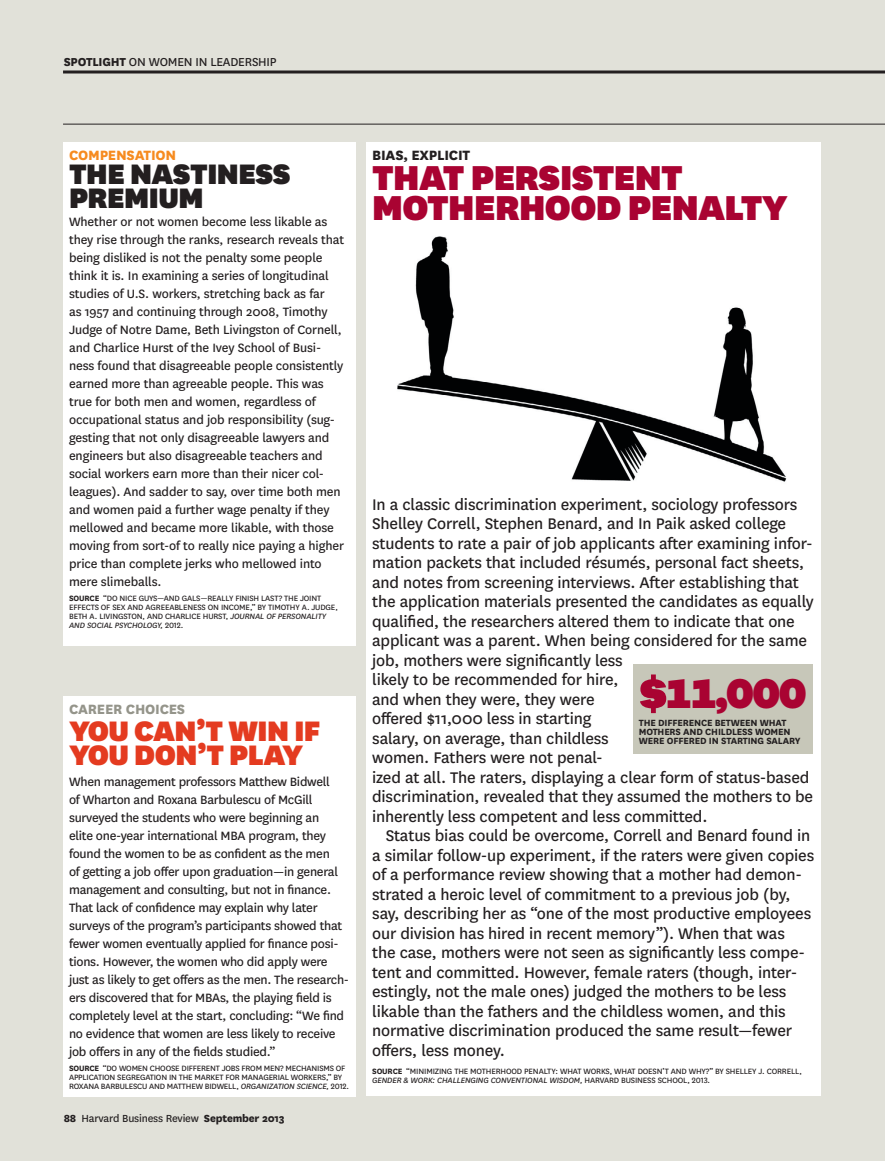
<style>
.page{position:relative;width:885px;height:1161px;background:#fff}
.page>*{position:absolute;margin:0;border:0;box-sizing:border-box;transform-origin:0 0}
.t1{font:900 48.75px "National HBR";color:#a90332}
.t2{font:900 40.5px/30px "National HBR";color:#a90332}
.t3{font:900 33px/24px "National HBR";color:#e43b20}
.t4{font:900 33px/24px "National HBR";color:#231f20}
.t5{font:18px/19.5px "National HBR";letter-spacing:-.01em;color:#231f20}
.t6{font:800 15.75px "National HBR";letter-spacing:-.015em;color:#231f20}
.t7{font:800 15.75px "National HBR";letter-spacing:-.015em;color:#94948a}
.t8{font:800 15.75px "National HBR";letter-spacing:-.015em;color:#f68b1f}
.t9{font:14.1px/18px "National HBR";letter-spacing:-.015em;color:#231f20}
.t10{font:13.5px "National HBR";color:#231f20}
.t11{font:12px "National HBR";letter-spacing:-.015em;color:#231f20}
.t12{font:700 10.5px/9px "National HBR";letter-spacing:-.015em;color:#231f20}
.t13{font:9px/9px "National HBR";letter-spacing:-.015em;color:#231f20}
.s1{font-weight:800}
.s2{font-weight:700}
.s3{font-style:italic}
.s4{font-size:57.75px}
</style>
<div class="page">
<div style="left:0;top:0;width:884px;height:1161px;background:#e1e1d9"></div>
<div style="left:63px;top:142px;width:292px;height:504px;background:#fff"></div>
<div style="left:366px;top:142px;width:454px;height:954px;background:#fff"></div>
<div style="left:63px;top:696px;width:292px;height:400px;background:#fff"></div>
<div style="left:632px;top:664px;width:180px;height:90px;background:#c7c7b9"></div>
<img style="left:397px;top:236px;width:390px;height:246px">
<hr style="left:63px;top:124px;width:821px;height:1px;background:#231f20">
<svg style="left:63px;top:70px;width:821px;height:4px;background:#524f4e"></svg>
<p class="t10" style="left:64px;top:53px;width:214px"><span class="s1">SPOTLIGHT</span> ON WOMEN IN LEADERSHIP</p>
<p class="t8" style="left:69px;top:144px;width:109px">COMPENSATION</p>
<h3 class="t4" style="left:69px;top:160px;width:223px">THE NASTINESS<br>PREMIUM</h3>
<p class="t9" style="left:69px;top:212px;width:276px">Whether or not women become less likable as they rise through the ranks, research reveals that being disliked is not the penalty some people think it is. In examining a series of longitudinal studies of U.S. workers, stretching back as far<br>as 1957 and continuing through 2008, Timothy Judge of Notre Dame, Beth Livingston of Cornell, and Charlice Hurst of the Ivey School of Busi&shy;ness found that disagreeable people consistently earned more than agreeable people. This was true for both men and women, regardless of occupational status and job responsibility (sug&shy;gesting that not only disagreeable lawyers and engineers but also disagreeable teachers and social workers earn more than their nicer col&shy;leagues). And sadder to say, over time both men and women paid a further wage penalty if they mellowed and became more likable, with those moving from sort-of to really nice paying a higher price than complete jerks who mellowed into mere slimeballs.</p>
<p class="t13" style="left:69px;top:594px;width:270px"><span class="s2">SOURCE</span> “DO NICE GUYS—AND GALS—REALLY FINISH LAST? THE JOINT EFFECTS OF SEX AND AGREEABLENESS ON INCOME,” BY TIMOTHY A. JUDGE, BETH A. LIVINGSTON, AND CHARLICE HURST, <span class="s3">JOURNAL OF PERSONALITY AND SOCIAL PSYCHOLOGY,</span> 2012.</p>
<p class="t7" style="left:69px;top:698px;width:118px">CAREER CHOICES</p>
<h3 class="t3" style="left:69px;top:717px;width:252px">YOU CAN’T WIN IF<br>YOU DON’T PLAY</h3>
<p class="t9" style="left:69px;top:772px;width:281px">When management professors Matthew Bidwell<br>of Wharton and Roxana Barbulescu of McGill surveyed the students who were beginning an<br>elite one-year international MBA program, they found the women to be as confident as the men<br>of getting a job offer upon graduation—in general management and consulting, but not in finance.<br>That lack of confidence may explain why later surveys of the program’s participants showed that fewer women eventually applied for finance posi&shy;tions. However, the women who did apply were just as likely to get offers as the men. The research&shy;ers discovered that for MBAs, the playing field is completely level at the start, concluding: “We find no evidence that women are less likely to receive job offers in any of the fields studied.”</p>
<p class="t13" style="left:69px;top:1063px;width:281px"><span class="s2">SOURCE</span> “DO WOMEN CHOOSE DIFFERENT JOBS FROM MEN? MECHANISMS OF<br>APPLICATION SEGREGATION IN THE MARKET FOR MANAGERIAL WORKERS,” BY<br>ROXANA BARBULESCU AND MATTHEW BIDWELL, <span class="s3">ORGANIZATION SCIENCE,</span> 2012.</p>
<p class="t11" style="left:64px;top:1110px;width:222px"><span class="s1">88</span> Harvard Business Review <span class="s1">September 2013</span></p>
<p class="t6" style="left:372px;top:144px;width:99px">BIAS, EXPLICIT</p>
<h2 class="t2" style="left:372px;top:160px;width:417px">THAT PERSISTENT<br>MOTHERHOOD PENALTY</h2>
<p class="t5" style="left:372px;top:494px;width:443px">In a classic discrimination experiment, sociology professors Shelley Correll, Stephen Benard, and In Paik asked college students to rate a pair of job applicants after examining infor&shy;mation packets that included résumés, personal fact sheets, and notes from screening interviews. After establishing that the application materials presented the candidates as equally qualified, the researchers altered them to indicate that one applicant was a parent. When being considered for the same job, mothers were significantly less<br>likely to be recommended for hire,<br>and when they were, they were<br>offered $11,000 less in starting<br>salary, on average, than childless<br>women. Fathers were not penal-<br>ized at all. The raters, displaying a clear form of status-based discrimination, revealed that they assumed the mothers to be inherently less competent and less committed.</p>
<p class="t5" style="left:372px;top:825px;width:443px;text-indent:14px">Status bias could be overcome, Correll and Benard found in a similar follow-up experiment, if the raters were given copies of a performance review showing that a mother had demon&shy;strated a heroic level of commitment to a previous job (by, say, describing her as “one of the most productive employees our division has hired in recent memory”). When that was<br>the case, mothers were not seen as significantly less compe&shy;tent and committed. However, female raters (though, inter&shy;estingly, not the male ones) judged the mothers to be less likable than the fathers and the childless women, and this normative discrimination produced the same result—fewer offers, less money.</p>
<p class="t13" style="left:372px;top:1066px;width:431px"><span class="s2">SOURCE</span> “MINIMIZING THE MOTHERHOOD PENALTY: WHAT WORKS, WHAT DOESN’T AND WHY?” BY SHELLEY J. CORRELL,<br><span class="s3">GENDER &amp; WORK: CHALLENGING CONVENTIONAL WISDOM,</span> HARVARD BUSINESS SCHOOL, 2013.</p>
<h1 class="t1" style="left:638px;top:659px;width:169px"><span class="s4">$</span>11,000</h1>
<p class="t12" style="left:638px;top:717px;width:163px">THE DIFFERENCE BETWEEN WHAT<br>MOTHERS AND CHILDLESS WOMEN<br>WERE OFFERED IN STARTING SALARY</p>
</div>
